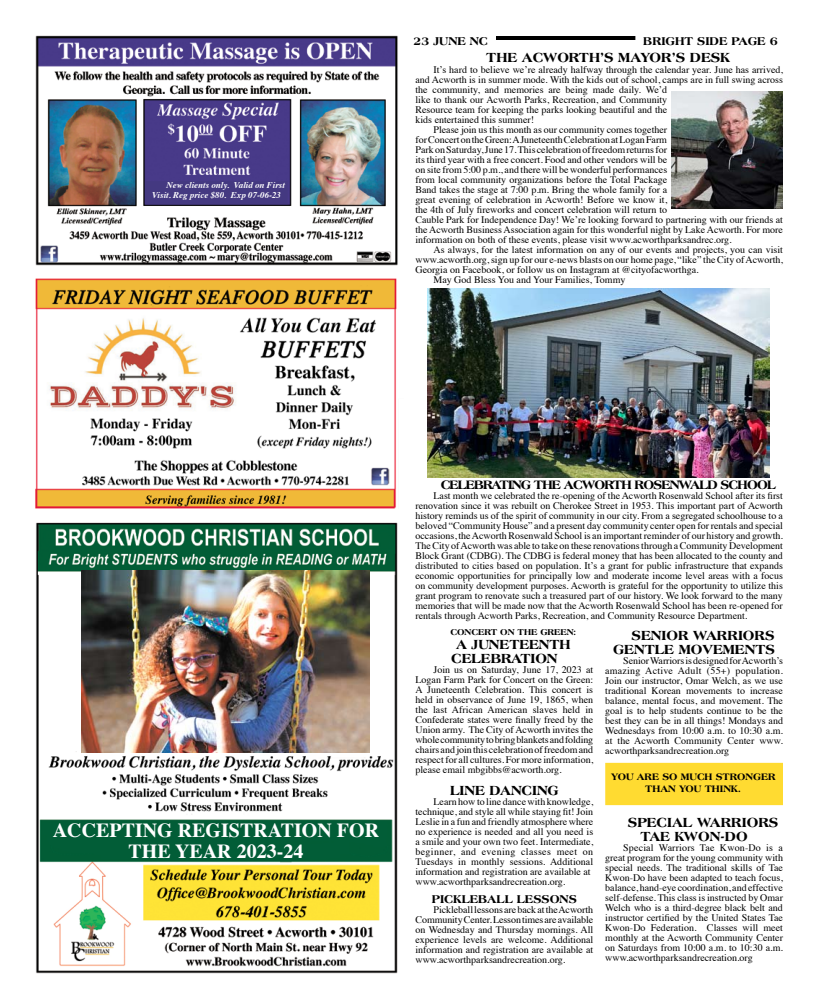
<style>
.page{position:relative;width:819px;height:1008px;background:#fff}
.page>*{position:absolute;margin:0;border:0;box-sizing:border-box;transform-origin:0 0}
.t1{font:700 20px/21px "Times";color:#fff}
.t2{font:800 14px/14px "Americana BT";color:#000}
.t3{font:800 13px "Americana BT";letter-spacing:-.06em;color:#000}
.t4{font:800 12px "Americana BT";color:#000}
.t5{font:10px/10px "Times";color:#000;text-align:justify}
.t6{font:800 10px "Americana BT";color:#000}
.t7{font:800 9px "Americana BT";color:#000}
.t8{font:italic 700 8.8px/9.8px "Times";color:#fff}
</style>
<div class="page">
<hr style="left:496px;top:36px;width:139px;height:4px;background:#000">
<img style="left:672px;top:91px;width:111px;height:117px">
<img style="left:36px;top:522px;width:362px;height:452px">
<img style="left:82px;top:571px;width:288px;height:182px">
<img style="left:35px;top:278px;width:362px;height:231px">
<img style="left:35px;top:35px;width:363px;height:231px">
<div style="left:146px;top:181px;width:142px;height:23px;background:#443981"></div>
<img style="left:427px;top:289px;width:342px;height:188px">
<div style="left:605px;top:763px;width:178px;height:42px;background:#ffdb31"></div>
<p class="t8" style="left:152px;top:179px;width:134px;text-indent:14px">New clients only. Valid on First<br>Visit. Reg price $80. Exp 07-06-23</p>
<p class="t4" style="left:413px;top:34px;width:76px">23 JUNE NC</p>
<p class="t4" style="left:643px;top:34px;width:136px">BRIGHT SIDE PAGE 6</p>
<h2 class="t2" style="left:486px;top:51px;width:245px">THE ACWORTH’S MAYOR’S DESK</h2>
<p class="t5" style="left:434px;top:64px;width:351px">It’s hard to believe we’re already halfway through the calendar year. June has arrived,</p>
<p class="t5" style="left:416px;top:74px;width:369px">and Acworth is in summer mode. With the kids out of school, camps are in full swing across</p>
<p class="t5" style="left:416px;top:84px;width:253px">the community, and memories are being made daily. We’d</p>
<p class="t5" style="left:416px;top:94px;width:253px">like to thank our Acworth Parks, Recreation, and Community</p>
<p class="t5" style="left:416px;top:104px;width:253px">Resource team for keeping the parks looking beautiful and the</p>
<p class="t5" style="left:416px;top:114px;width:120px">kids entertained this summer!</p>
<p class="t5" style="left:434px;top:124px;width:235px">Please join us this month as our community comes together</p>
<p class="t5" style="left:416px;top:134px;width:253px">for Concert on the Green: A Juneteenth Celebration at Logan Farm</p>
<p class="t5" style="left:416px;top:144px;width:253px">Park on Saturday, June 17. This celebration of freedom returns for</p>
<p class="t5" style="left:416px;top:154px;width:253px">its third year with a free concert. Food and other vendors will be</p>
<p class="t5" style="left:416px;top:164px;width:253px">on site from 5:00 p.m., and there will be wonderful performances</p>
<p class="t5" style="left:416px;top:174px;width:253px">from local community organizations before the Total Package</p>
<p class="t5" style="left:416px;top:184px;width:253px">Band takes the stage at 7:00 p.m. Bring the whole family for a</p>
<p class="t5" style="left:416px;top:194px;width:253px">great evening of celebration in Acworth! Before we know it,</p>
<p class="t5" style="left:416px;top:204px;width:253px">the 4th of July fireworks and concert celebration will return to</p>
<p class="t5" style="left:416px;top:214px;width:369px">Cauble Park for Independence Day! We’re looking forward to partnering with our friends at</p>
<p class="t5" style="left:416px;top:224px;width:369px">the Acworth Business Association again for this wonderful night by Lake Acworth. For more</p>
<p class="t5" style="left:416px;top:234px;width:318px">information on both of these events, please visit www.acworthparksandrec.org.</p>
<p class="t5" style="left:434px;top:244px;width:351px">As always, for the latest information on any of our events and projects, you can visit</p>
<p class="t5" style="left:416px;top:254px;width:369px">www.acworth.org, sign up for our e-news blasts on our home page, “like” the City of Acworth,</p>
<p class="t5" style="left:416px;top:264px;width:285px">Georgia on Facebook, or follow us on Instagram at @cityofacworthga.</p>
<p class="t5" style="left:434px;top:274px;width:193px">May God Bless You and Your Families, Tommy</p>
<h1 class="t1" style="left:53px;top:818px;width:16px">ACC</h1>
<h1 class="t1" style="left:96px;top:818px;width:123px">EPTING REGIST</h1>
<h1 class="t1" style="left:129px;top:818px;width:252px;text-indent:125px">RATION FOR<br>THE YEAR 2023-24</h1>
<h3 class="t3" style="left:441px;top:477px;width:144px">CELEBRATING THE ACWORTH</h3>
<h3 class="t3" style="left:635px;top:477px;width:20px">ROSENWA</h3>
<h3 class="t3" style="left:699px;top:477px;width:40px">LD SCHOO</h3>
<h3 class="t3" style="left:767px;top:477px;width:10px">L</h3>
<p class="t5" style="left:416px;top:490px;width:369px;text-indent:18px">Last month we celebrated the re-opening of the Acworth Rosenwald School after its first renovation since it was rebuilt on Cherokee Street in 1953. This important part of Acworth history reminds us of the spirit of community in our city. From a segregated schoolhouse to a beloved “Community House” and a present day community center open for rentals and special occasions, the Acworth Rosenwald School is an important reminder of our history and growth.<br>The City of Acworth was able to take on these renovations through a Community Development Block Grant (CDBG). The CDBG is federal money that has been allocated to the county and distributed to cities based on population. It’s a grant for public infrastructure that expands economic opportunities for principally low and moderate income level areas with a focus on community development purposes. Acworth is grateful for the opportunity to utilize this grant program to renovate such a treasured part of our history. We look forward to the many memories that will be made now that the Acworth Rosenwald School has been re-opened for rentals through Acworth Parks, Recreation, and Community Resource Department.</p>
<p class="t7" style="left:450px;top:626px;width:15px">CONCERT</p>
<p class="t7" style="left:500px;top:626px;width:25px">ON THE</p>
<p class="t7" style="left:540px;top:626px;width:8px">GREEN</p>
<p class="t7" style="left:573px;top:626px;width:4px">:</p>
<h2 class="t2" style="left:451px;top:637px;width:49px;text-indent:5px">A JUNETEENTH<br>CELEBRATION</h2>
<p class="t5" style="left:416px;top:663px;width:179px;text-indent:18px">Join us on Saturday, June 17, 2023 at Logan Farm Park for Concert on the Green:<br>A Juneteenth Celebration. This concert is held in observance of June 19, 1865, when the last African American slaves held in Confederate states were finally freed by the Union army. The City of Acworth invites the whole community to bring blankets and folding chairs and join this celebration of freedom and respect for all cultures. For more information, please email mbgibbs@acworth.org.</p>
<h2 class="t2" style="left:450px;top:784px;width:10px">LINE</h2>
<h2 class="t2" style="left:490px;top:784px;width:11px">DANCIN</h2>
<h2 class="t2" style="left:548px;top:784px;width:13px">G</h2>
<p class="t5" style="left:416px;top:796px;width:179px;text-align:left;text-indent:18px">Learn how to line dance with knowledge, technique, and style all while staying fit! Join Leslie in a fun and friendly atmosphere where no experience is needed and all you need is a smile and your own two feet. Intermediate, beginner, and evening classes meet on Tuesdays in monthly sessions. Additional information and registration are available at www.acworthparksandrecreation.org.</p>
<p class="t4" style="left:432px;top:892px;width:9px">PICK</p>
<p class="t4" style="left:462px;top:892px;width:19px">LEBA</p>
<p class="t4" style="left:497px;top:892px;width:30px">LL LESSONS</p>
<p class="t5" style="left:416px;top:904px;width:179px;text-indent:18px">Pickleball lessons are back at the Acworth Community Center. Lesson times are available on Wednesday and Thursday mornings. All experience levels are welcome. Additional information and registration are available at www.acworthparksandrecreation.org.</p>
<h2 class="t2" style="left:632px;top:629px;width:21px">SENIOR</h2>
<h2 class="t2" style="left:693px;top:629px;width:24px">WARRIORS</h2>
<h2 class="t2" style="left:613px;top:643px;width:12px">GENT</h2>
<h2 class="t2" style="left:655px;top:643px;width:92px">LE MOVEMENTS</h2>
<p class="t5" style="left:605px;top:655px;width:179px;text-indent:18px">Senior Warriors is designed for Acworth’s amazing Active Adult (55+) population.<br>Join our instructor, Omar Welch, as we use traditional Korean movements to increase balance, mental focus, and movement. The goal is to help students continue to be the best they can be in all things! Mondays and Wednesdays from 10:00 a.m. to 10:30 a.m. at the Acworth Community Center www. acworthparksandrecreation.org</p>
<p class="t6" style="left:611px;top:771px;width:35px">YO U ARE</p>
<p class="t6" style="left:662px;top:771px;width:62px">SO MUCH STRON</p>
<p class="t6" style="left:753px;top:771px;width:17px">GER</p>
<p class="t6" style="left:645px;top:783px;width:9px">THAN</p>
<p class="t6" style="left:679px;top:783px;width:34px">YOU THINK</p>
<p class="t6" style="left:738px;top:783px;width:5px">.</p>
<h2 class="t2" style="left:628px;top:815px;width:30px">SPECIA</h2>
<h2 class="t2" style="left:641px;top:815px;width:81px;text-indent:42px">L WARRIORS<br>TAE KWON</h2>
<h2 class="t2" style="left:720px;top:829px;width:17px">-DO</h2>
<p class="t5" style="left:605px;top:842px;width:179px;text-indent:18px">Special Warriors Tae Kwon-Do is a great program for the young community with special needs. The traditional skills of Tae Kwon-Do have been adapted to teach focus, balance, hand-eye coordination, and effective self-defense. This class is instructed by Omar Welch who is a third-degree black belt and instructor certified by the United States Tae Kwon-Do Federation. Classes will meet monthly at the Acworth Community Center on Saturdays from 10:00 a.m. to 10:30 a.m. www.acworthparksandrecreation.org</p>
</div>
